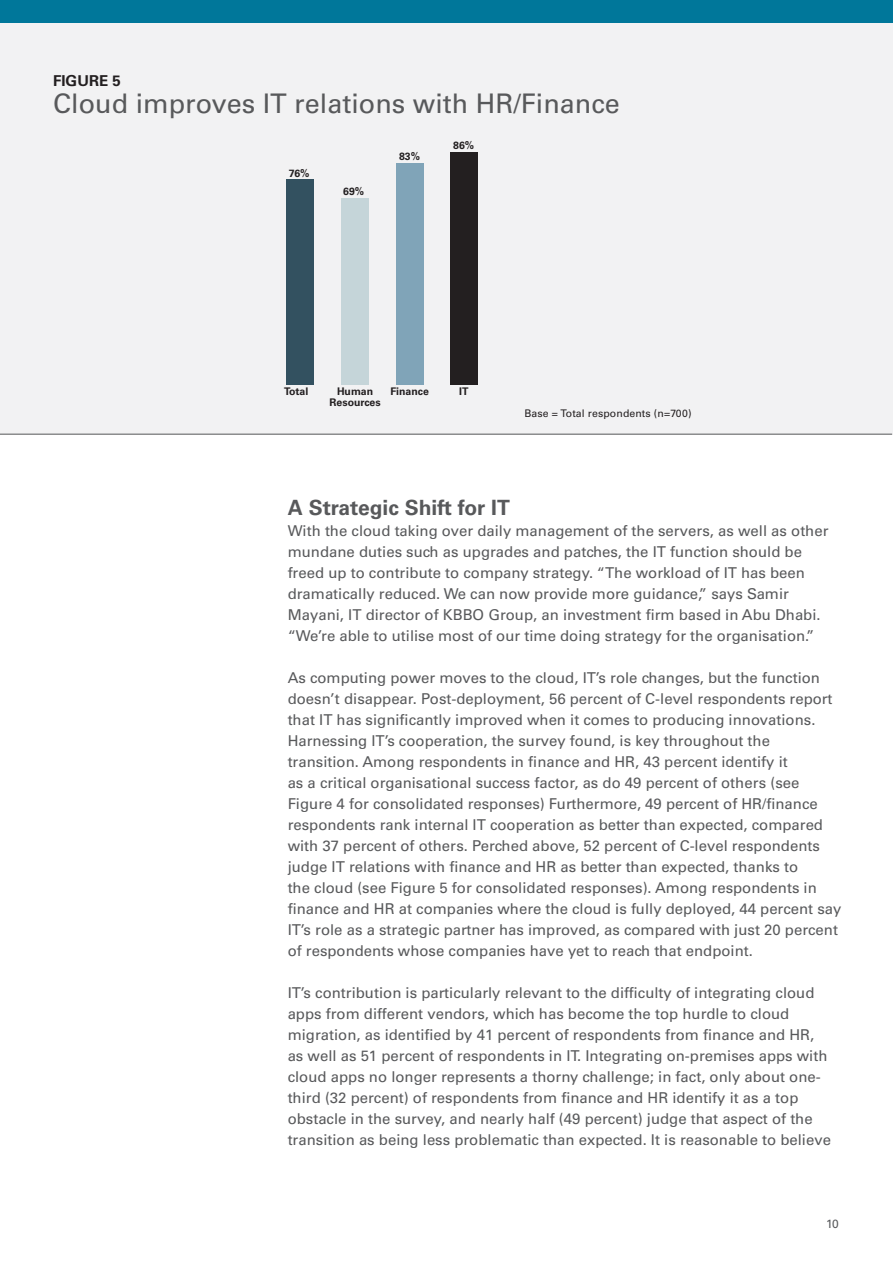
<style>
.page{position:relative;width:893px;height:1263px;background:#fff}
.page>*{position:absolute;margin:0;border:0;box-sizing:border-box;transform-origin:0 0}
.t1{font:27px "Univers LT Pro 55 Roman";color:#58595b}
.t2{font:700 21px "Univers LT Pro 65";color:#58595b}
.t3{font:700 15px "Univers LT Pro 65";color:#231f20}
.t4{font:14.85px/21px "Univers LT Pro 55 Roman";color:#58595b}
.t5{font:12px "Univers LT Pro 55 Roman";color:#58595b}
.t6{font:700 10.5px/10.5px "Univers LT Pro 65";color:#231f20;text-align:center}
.t7{font:10.5px "Univers LT Pro 55 Roman";letter-spacing:.01em;color:#231f20}
</style>
<div class="page">
<div style="left:0;top:13px;width:893px;height:421px;background:#f2f2f3"></div>
<hr style="left:0;top:434px;width:892px;height:1px;background:#58595b">
<div style="left:286px;top:179px;width:27px;height:206px;background:#335160"></div>
<div style="left:341px;top:198px;width:27px;height:187px;background:#c5d5d9"></div>
<div style="left:396px;top:163px;width:27px;height:222px;background:#80a4b8"></div>
<div style="left:451px;top:152px;width:27px;height:233px;background:#231f20"></div>
<div style="left:0;top:0;width:893px;height:22px;background:#00779a"></div>
<p class="t3" style="left:53px;top:70px;width:69px">FIGURE 5</p>
<h1 class="t1" style="left:53px;top:85px;width:568px">Cloud improves IT relations with HR/Finance</h1>
<p class="t6" style="left:289px;top:168px;width:22px">76%</p>
<p class="t6" style="left:343px;top:186px;width:23px">69%</p>
<p class="t6" style="left:399px;top:150px;width:23px">83%</p>
<p class="t6" style="left:453px;top:140px;width:23px">86%</p>
<p class="t6" style="left:284px;top:386px;width:26px">Total</p>
<p class="t6" style="left:330px;top:386px;width:53px">Human<br>Resources</p>
<p class="t6" style="left:390px;top:386px;width:40px">Finance</p>
<p class="t6" style="left:459px;top:386px;width:11px">IT</p>
<p class="t7" style="left:524px;top:406px;width:169px">Base = Total respondents (n=700)</p>
<h2 class="t2" style="left:288px;top:493px;width:224px">A Strategic Shift for IT</h2>
<p class="t4" style="left:288px;top:519px;width:542px">With the cloud taking over daily management of the servers, as well as other mundane duties such as upgrades and patches, the IT function should be freed up to contribute to company strategy. “The workload of IT has been dramatically reduced. We can now provide more guidance,” says Samir Mayani, IT director of KBBO Group, an investment firm based in Abu Dhabi. “We’re able to utilise most of our time doing strategy for the organisation.”</p>
<p class="t4" style="left:288px;top:666px;width:555px">As computing power moves to the cloud, IT’s role changes, but the function doesn’t disappear. Post-deployment, 56 percent of C-level respondents report that IT has significantly improved when it comes to producing innovations.<br>Harnessing IT’s cooperation, the survey found, is key throughout the transition. Among respondents in finance and HR, 43 percent identify it<br>as a critical organisational success factor, as do 49 percent of others (see Figure 4 for consolidated responses) Furthermore, 49 percent of HR/finance respondents rank internal IT cooperation as better than expected, compared with 37 percent of others. Perched above, 52 percent of C-level respondents judge IT relations with finance and HR as better than expected, thanks to<br>the cloud (see Figure 5 for consolidated responses). Among respondents in finance and HR at companies where the cloud is fully deployed, 44 percent say IT’s role as a strategic partner has improved, as compared with just 20 percent of respondents whose companies have yet to reach that endpoint.</p>
<p class="t4" style="left:288px;top:981px;width:545px">IT’s contribution is particularly relevant to the difficulty of integrating cloud apps from different vendors, which has become the top hurdle to cloud migration, as identified by 41 percent of respondents from finance and HR, as well as 51 percent of respondents in IT. Integrating on-premises apps with cloud apps no longer represents a thorny challenge; in fact, only about one&shy;third (32 percent) of respondents from finance and HR identify it as a top obstacle in the survey, and nearly half (49 percent) judge that aspect of the transition as being less problematic than expected. It is reasonable to believe</p>
<p class="t5" style="left:826px;top:1216px;width:14px">10</p>
</div>
